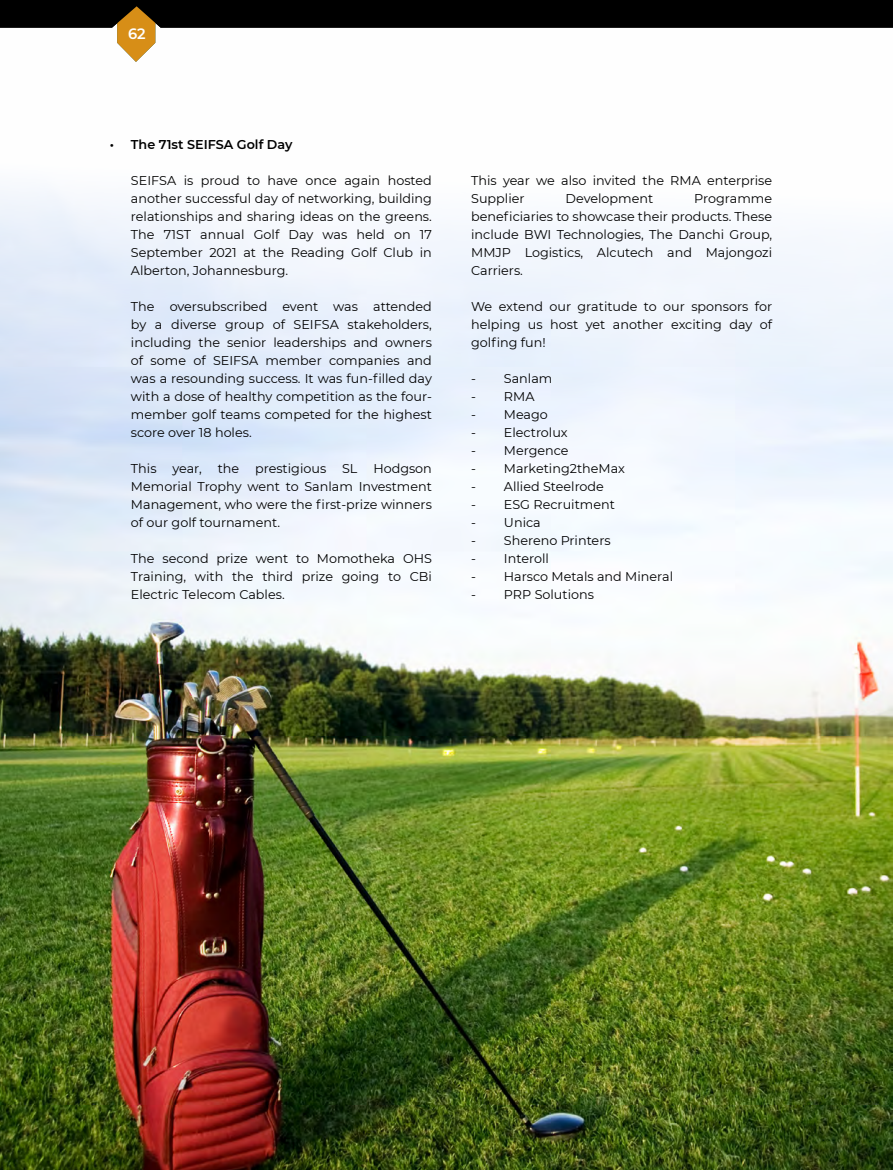
<style>
.page{position:relative;width:893px;height:1170px;background:#fff}
.page>*{position:absolute;margin:0;border:0;box-sizing:border-box;transform-origin:0 0}
.t1{font:600 15px "Montserrat";color:#fff}
.t2{font:12.75px/18px "Montserrat";color:#000;text-align:justify}
.t3{font:600 12.75px "Montserrat";color:#000}
</style>
<div class="page">
<img style="left:0;top:190px;width:893px;height:979px">
<svg style="left:0;top:0;width:893px;height:62px"></svg>
<p class="t1" style="left:128px;top:23px;width:19px">62</p>
<p class="t3" style="left:110px;top:135px;width:184px">• The 71st SEIFSA Golf Day</p>
<p class="t2" style="left:131px;top:171px;width:302px">SEIFSA is proud to have once again hosted another successful day of networking, building relationships and sharing ideas on the greens.<br>The 71ST annual Golf Day was held on 17<br>September 2021 at the Reading Golf Club in Alberton, Johannesburg.</p>
<p class="t2" style="left:131px;top:297px;width:302px">The oversubscribed event was attended by a diverse group of SEIFSA stakeholders, including the senior leaderships and owners of some of SEIFSA member companies and was a resounding success. It was fun-filled day with a dose of healthy competition as the four&shy;member golf teams competed for the highest score over 18 holes.</p>
<p class="t2" style="left:131px;top:459px;width:302px">This year, the prestigious SL Hodgson Memorial Trophy went to Sanlam Investment Management, who were the first-prize winners of our golf tournament.</p>
<p class="t2" style="left:131px;top:549px;width:302px">The second prize went to Momotheka OHS Training, with the third prize going to CBi Electric Telecom Cables.</p>
<p class="t2" style="left:471px;top:171px;width:302px">This year we also invited the RMA enterprise<br>Supplier</p>
<p class="t2" style="left:566px;top:189px;width:89px">Development</p>
<p class="t2" style="left:471px;top:189px;width:302px;text-indent:223px">Programme beneficiaries to showcase their products. These include BWI Technologies, The Danchi Group, MMJP Logistics, Alcutech and Majongozi Carriers.</p>
<p class="t2" style="left:471px;top:297px;width:302px">We extend our gratitude to our sponsors for helping us host yet another exciting day of golfing fun!</p>
<p class="t2" style="left:471px;top:369px;width:83px">- Sanlam</p>
<p class="t2" style="left:471px;top:387px;width:65px">- RMA</p>
<p class="t2" style="left:471px;top:405px;width:78px">- Meago</p>
<p class="t2" style="left:471px;top:423px;width:98px">- Electrolux</p>
<p class="t2" style="left:471px;top:441px;width:99px">- Mergence</p>
<p class="t2" style="left:471px;top:459px;width:155px">- Marketing2theMax</p>
<p class="t2" style="left:471px;top:477px;width:134px">- Allied Steelrode</p>
<p class="t2" style="left:471px;top:495px;width:145px">- ESG Recruitment</p>
<p class="t2" style="left:471px;top:513px;width:71px">- Unica</p>
<p class="t2" style="left:471px;top:531px;width:141px">- Shereno Printers</p>
<p class="t2" style="left:471px;top:549px;width:79px">- Interoll</p>
<p class="t2" style="left:471px;top:567px;width:203px">- Harsco Metals and Mineral</p>
<p class="t2" style="left:471px;top:585px;width:124px">- PRP Solutions</p>
</div>
